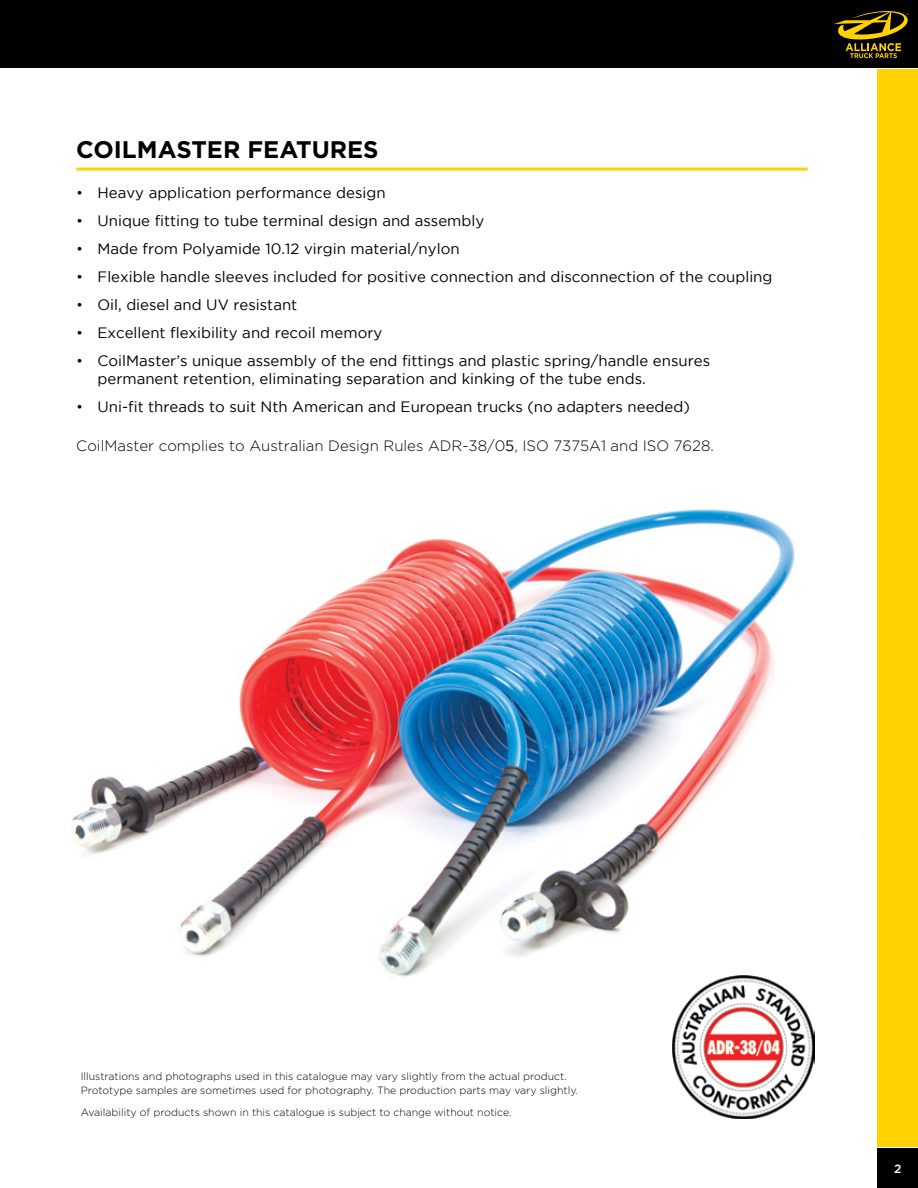
<style>
.page{position:relative;width:918px;height:1188px;background:#fff}
.page>*{position:absolute;margin:0;border:0;box-sizing:border-box;transform-origin:0 0}
.t1{font:700 24px "Gotham";color:#000}
.t2{font:15px/18.1px "Gotham";color:#000}
.t3{font:300 15px "Gotham";color:#000}
.t4{font:500 12px "Gotham";color:#fff}
.t5{font:300 10.5px/13.5px "Gotham";color:#000}
.s1{font-weight:300}
.s2{font-weight:400}
</style>
<div class="page">
<div style="left:878px;top:111px;width:40px;height:1035px;background:#ffd200"></div>
<div style="left:878px;top:1148px;width:40px;height:40px;background:#000"></div>
<div style="left:0;top:0;width:918px;height:68px;background:#000"></div>
<svg style="left:834px;top:11px;width:75px;height:47px"></svg>
<div style="left:878px;top:69px;width:40px;height:48px;background:#ffd200"></div>
<img style="left:71px;top:509px;width:724px;height:469px">
<hr style="left:76px;top:168px;width:732px;height:3px;background:#ffd200">
<img style="left:672px;top:976px;width:143px;height:142px">
<h1 class="t1" style="left:76px;top:133px;width:304px">COILMASTER FEATURES</h1>
<p class="t2" style="left:76px;top:183px;width:311px"><span class="s1">•</span> Heavy application performance design</p>
<p class="t2" style="left:76px;top:211px;width:409px"><span class="s1">•</span> Unique fitting to tube terminal design and assembly</p>
<p class="t2" style="left:76px;top:239px;width:385px"><span class="s1">•</span> Made from Polyamide 10.12 virgin material/nylon</p>
<p class="t2" style="left:76px;top:267px;width:698px"><span class="s1">•</span> Flexible handle sleeves included for positive connection and disconnection of the coupling</p>
<p class="t2" style="left:76px;top:295px;width:223px"><span class="s1">•</span> Oil, diesel and UV resistant</p>
<p class="t2" style="left:76px;top:323px;width:308px"><span class="s1">•</span> Excellent flexibility and recoil memory</p>
<p class="t2" style="left:98px;top:351px;width:614px;text-indent:-21px"><span class="s1">•</span> CoilMaster’s unique assembly of the end fittings and plastic spring/handle ensures permanent retention, eliminating separation and kinking of the tube ends.</p>
<p class="t2" style="left:76px;top:398px;width:615px"><span class="s1">•</span> Uni-fit threads to suit Nth American and European trucks (no adapters needed)</p>
<p class="t3" style="left:76px;top:436px;width:639px">CoilMaster complies to Australian Design Rules ADR-38/0<span class="s2">5</span>, ISO 7375A1 and ISO 7628.</p>
<p class="t5" style="left:81px;top:1070px;width:499px">Illustrations and photographs used in this catalogue may vary slightly from the actual product.<br>Prototype samples are sometimes used for photography. The production parts may vary slightly.</p>
<p class="t5" style="left:81px;top:1105px;width:432px">Availability of products shown in this catalogue is subject to change without notice.</p>
<p class="t4" style="left:894px;top:1160px;width:9px">2</p>
</div>
